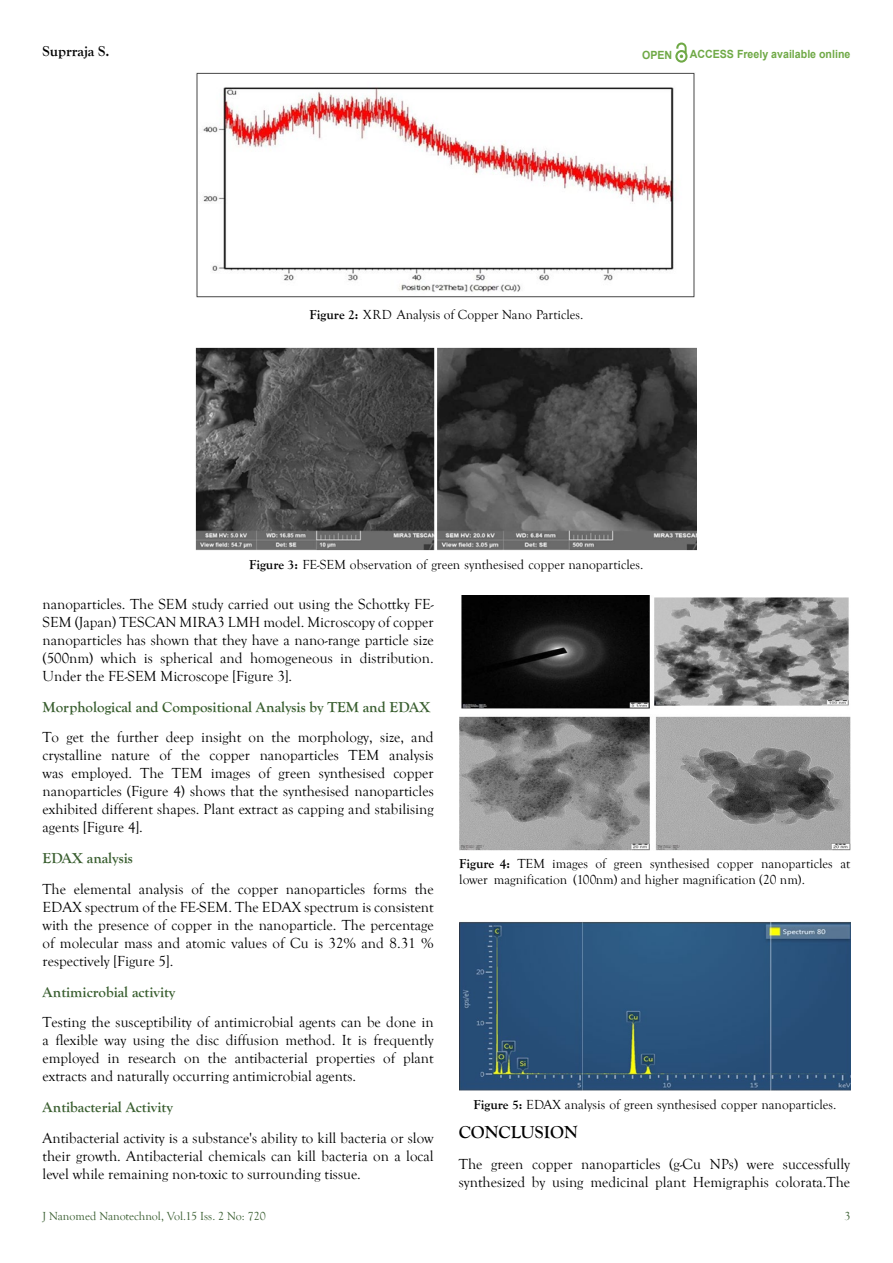
<style>
.page{position:relative;width:893px;height:1263px;background:#fff}
.page>*{position:absolute;margin:0;border:0;box-sizing:border-box;transform-origin:0 0}
.t1{font:700 18px "Goudy Old Style T";color:#000}
.t2{font:15px/18px "Goudy Old Style T";color:#000;text-align:justify}
.t3{font:700 15px "Goudy Old Style T";color:#395e2f}
.t4{font:700 15px "Goudy Old Style T";color:#000}
.t5{font:13.5px/16.2px "Goudy Old Style T";color:#000}
.t6{font:12px "Goudy Old Style T";color:#385d2f}
.t7{font:700 11.25px "Arial";color:#6fa946;scale:.94 1}
.s1{font-weight:700}
</style>
<div class="page">
<svg style="left:675px;top:43px;width:12px;height:20px"></svg>
<img style="left:196px;top:72px;width:499px;height:226px">
<img style="left:196px;top:347px;width:501px;height:204px">
<img style="left:459px;top:595px;width:391px;height:256px">
<img style="left:459px;top:921px;width:392px;height:170px">
<p class="t4" style="left:43px;top:43px;width:68px">Suprraja S.</p>
<p class="t7" style="left:642px;top:47px;width:34px">OPEN</p>
<p class="t7" style="left:690px;top:46px;width:172px">ACCESS Freely available online</p>
<p class="t5" style="left:310px;top:307px;width:275px"><span class="s1">Figure 2:</span> XRD Analysis of Copper Nano Particles.</p>
<p class="t5" style="left:249px;top:556px;width:396px"><span class="s1">Figure 3:</span> FE-SEM observation of green synthesised copper nanoparticles.</p>
<p class="t2" style="left:43px;top:595px;width:393px">nanoparticles. The SEM study carried out using the Schottky FE-SEM (Japan) TESCAN MIRA3 LMH model. Microscopy of copper nanoparticles has shown that they have a nano-range particle size (500nm) which is spherical and homogeneous in distribution.<br>Under the FE-SEM Microscope [Figure 3].</p>
<p class="t3" style="left:43px;top:698px;width:389px">Morphological and Compositional Analysis by TEM and EDAX</p>
<p class="t2" style="left:43px;top:729px;width:393px">To get the further deep insight on the morphology, size, and crystalline nature of the copper nanoparticles TEM analysis was employed. The TEM images of green synthesised copper nanoparticles (Figure 4) shows that the synthesised nanoparticles exhibited different shapes. Plant extract as capping and stabilising agents [Figure 4].</p>
<p class="t3" style="left:43px;top:850px;width:92px">EDAX analysis</p>
<p class="t2" style="left:43px;top:880px;width:393px">The elemental analysis of the copper nanoparticles forms the EDAX spectrum of the FE-SEM. The EDAX spectrum is consistent with the presence of copper in the nanoparticle. The percentage of molecular mass and atomic values of Cu is 32% and 8.31 % respectively [Figure 5].</p>
<p class="t3" style="left:43px;top:983px;width:134px">Antimicrobial activity</p>
<p class="t2" style="left:43px;top:1014px;width:393px">Testing the susceptibility of antimicrobial agents can be done in a flexible way using the disc diffusion method. It is frequently employed in research on the antibacterial properties of plant extracts and naturally occurring antimicrobial agents.</p>
<p class="t3" style="left:43px;top:1099px;width:132px">Antibacterial Activity</p>
<p class="t2" style="left:43px;top:1129px;width:393px">Antibacterial activity is a substance's ability to kill bacteria or slow their growth. Antibacterial chemicals can kill bacteria on a local level while remaining non-toxic to surrounding tissue.</p>
<p class="t1" style="left:459px;top:1122px;width:40px">Concl</p>
<p class="t1" style="left:520px;top:1122px;width:55px">usion</p>
<p class="t5" style="left:459px;top:856px;width:392px"><span class="s1">Figure 4:</span> TEM images of green synthesised copper nanoparticles at lower magnification (100 nm) and higher magnification (20 nm).</p>
<p class="t5" style="left:473px;top:1097px;width:364px"><span class="s1">Figure 5:</span> EDAX analysis of green synthesised copper nanoparticles.</p>
<p class="t2" style="left:459px;top:1155px;width:393px">The green copper nanoparticles (g-Cu NPs) were successfully synthesized by using medicinal plant Hemigraphis colorata.The</p>
<p class="t6" style="left:43px;top:1210px;width:225px">J Nanomed Nanotechnol, Vol.15 Iss. 2 No: 720</p>
<p class="t6" style="left:844px;top:1210px;width:7px">3</p>
</div>
